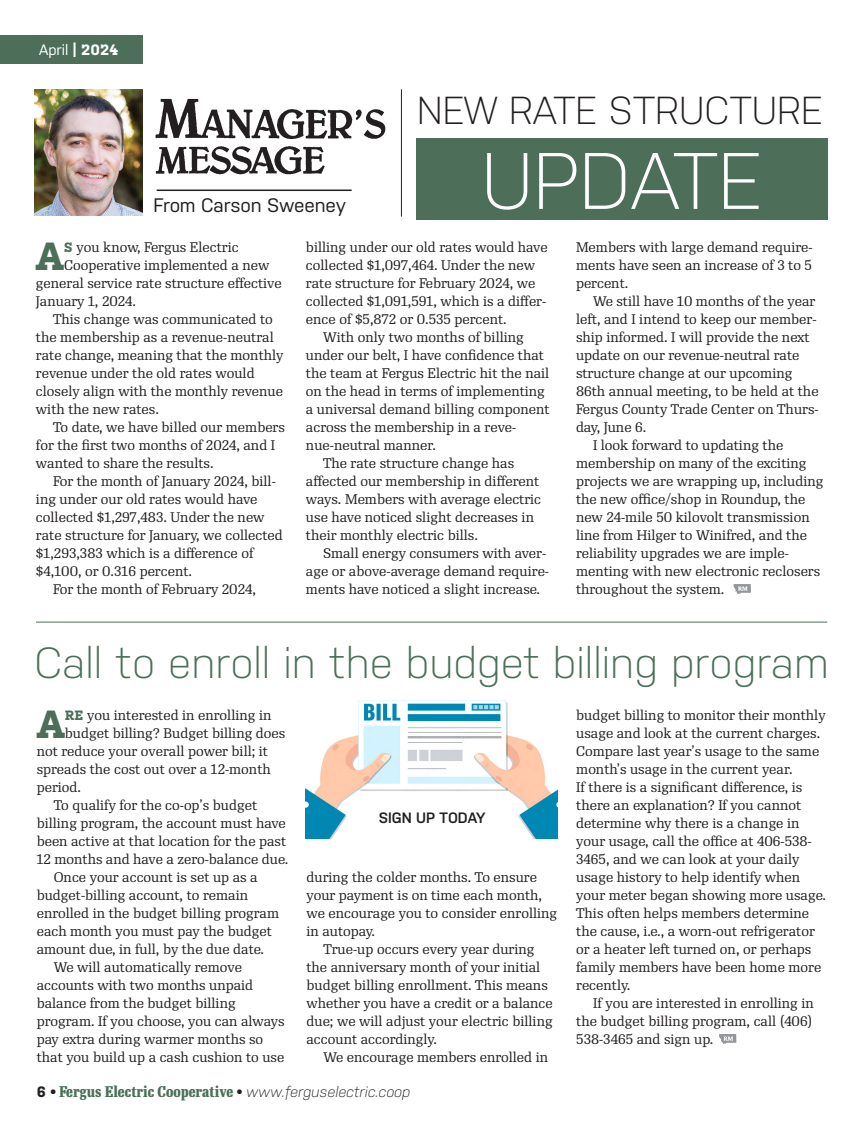
<style>
.page{position:relative;width:864px;height:1134px;background:#fff}
.page>*{position:absolute;margin:0;border:0;box-sizing:border-box;transform-origin:0 0}
.Headline{font:300 79.8px "Nudista";color:#fff}
.Headline-2{font:300 43.5px "Nudista";color:#4d6f59}
.Lead-in_copy_ragR{font:700 39.15px "Kulturista";color:#4d6f59}
.Headline-3{font:300 39px "Nudista";color:#231f20}
.t1{font:19.5px "Nudista";letter-spacing:-.01em;color:#231f20}
.t2{font:700 15px "Re Public Cond";color:#4d6f59}
.Headline-4{font:600 15px "Nudista";color:#231f20}
.Running_Head{font:15px "Nudista";color:#fff}
.Body_Copy_RePublic_ragR{font:13.5px/18px "Re Public";color:#231f20}
.Lead-in_copy_ragR-2{font:13.5px "Re Public";color:#231f20}
.s1{font-family:"Kulturista";font-weight:700}
.s2{font-family:"Kulturista";font-weight:700;color:#4d6f59}
.s3{font-family:"Nudista";color:#231f20}
.s4{font-family:"Nudista";font-weight:300;font-style:italic;color:#231f20}
</style>
<div class="page">
<div style="left:0;top:36px;width:142px;height:28px;background:#4d6f59"></div>
<img style="left:34px;top:90px;width:109px;height:126px">
<img style="left:155px;top:98px;width:231px;height:77px">
<hr style="left:157px;top:190px;width:195px;height:1px;background:#231f20">
<hr style="left:401px;top:89px;width:1px;height:128px;background:#231f20">
<svg style="left:734px;top:584px;width:17px;height:10px"></svg>
<svg style="left:719px;top:1034px;width:17px;height:10px"></svg>
<img style="left:306px;top:700px;width:252px;height:139px">
<hr style="left:36px;top:622px;width:791px;height:1px;background:#4d6f59">
<div style="left:416px;top:138px;width:411px;height:82px;background:#4d6f59"></div>
<p class="Running_Head" style="left:39px;top:41px;width:80px">April <span class="s1">| 2024</span></p>
<p class="t1" style="left:153px;top:194px;width:194px">From Carson Sweeney</p>
<p class="Headline-3" style="left:417px;top:88px;width:407px">NEW RATE STRUCTURE</p>
<p class="Headline" style="left:481px;top:135px;width:282px">UPDATE</p>
<p class="Lead-in_copy_ragR" style="left:36px;top:234px;width:30px">A</p>
<p class="Lead-in_copy_ragR-2" style="left:64px;top:239px;width:176px"><span class="s2">S</span> you know, Fergus Electric</p>
<p class="Lead-in_copy_ragR-2" style="left:64px;top:257px;width:207px">Cooperative implemented a new</p>
<p class="Lead-in_copy_ragR-2" style="left:36px;top:275px;width:247px">general service rate structure effective</p>
<p class="Lead-in_copy_ragR-2" style="left:36px;top:293px;width:102px">January 1, 2024.</p>
<p class="Body_Copy_RePublic_ragR" style="left:36px;top:311px;width:249px;text-indent:17px">This change was communicated to the membership as a revenue-neutral rate change, meaning that the monthly revenue under the old rates would closely align with the monthly revenue with the new rates.</p>
<p class="Body_Copy_RePublic_ragR" style="left:36px;top:419px;width:250px;text-indent:17px">To date, we have billed our members for the first two months of 2024, and I wanted to share the results.</p>
<p class="Body_Copy_RePublic_ragR" style="left:36px;top:473px;width:248px;text-indent:17px">For the month of January 2024, bill&shy;ing under our old rates would have collected $1,297,483. Under the new rate structure for January, we collected $1,293,383 which is a difference of $4,100, or 0.316 percent.</p>
<p class="Body_Copy_RePublic_ragR" style="left:53px;top:581px;width:204px">For the month of February 2024,</p>
<p class="Body_Copy_RePublic_ragR" style="left:306px;top:239px;width:243px">billing under our old rates would have collected $1,097,464. Under the new rate structure for February 2024, we collected $1,091,591, which is a differ&shy;ence of $5,872 or 0.535 percent.</p>
<p class="Body_Copy_RePublic_ragR" style="left:306px;top:329px;width:245px;text-indent:17px">With only two months of billing under our belt, I have confidence that the team at Fergus Electric hit the nail on the head in terms of implementing a universal demand billing component across the membership in a reve&shy;nue-neutral manner.</p>
<p class="Body_Copy_RePublic_ragR" style="left:306px;top:455px;width:237px;text-indent:17px">The rate structure change has affected our membership in different ways. Members with average electric use have noticed slight decreases in their monthly electric bills.</p>
<p class="Body_Copy_RePublic_ragR" style="left:306px;top:545px;width:245px;text-indent:17px">Small energy consumers with aver&shy;age or above-average demand require&shy;ments have noticed a slight increase.</p>
<p class="Body_Copy_RePublic_ragR" style="left:576px;top:239px;width:238px;text-align:justify">Members with large demand require&shy;ments have seen an increase of 3 to 5 percent.</p>
<p class="Body_Copy_RePublic_ragR" style="left:576px;top:293px;width:244px;text-indent:17px">We still have 10 months of the year left, and I intend to keep our member&shy;ship informed. I will provide the next update on our revenue-neutral rate structure change at our upcoming<br>86th annual meeting, to be held at the<br>Fergus County Trade Center on Thurs&shy;day, June 6.</p>
<p class="Body_Copy_RePublic_ragR" style="left:576px;top:437px;width:249px;text-indent:17px">I look forward to updating the membership on many of the exciting projects we are wrapping up, including the new office/shop in Roundup, the new 24-mile 50 kilovolt transmission line from Hilger to Winifred, and the reliability upgrades we are imple&shy;menting with new electronic reclosers throughout the system.</p>
<p class="Headline-2" style="left:34px;top:638px;width:796px">Call to enroll in the budget billing program</p>
<p class="Lead-in_copy_ragR" style="left:37px;top:702px;width:30px">A</p>
<p class="Lead-in_copy_ragR-2" style="left:65px;top:707px;width:208px"><span class="s2">RE</span> you interested in enrolling in</p>
<p class="Lead-in_copy_ragR-2" style="left:65px;top:725px;width:222px">budget billing? Budget billing does</p>
<p class="Lead-in_copy_ragR-2" style="left:37px;top:743px;width:233px">not reduce your overall power bill; it</p>
<p class="Lead-in_copy_ragR-2" style="left:37px;top:761px;width:236px">spreads the cost out over a 12-month</p>
<p class="Lead-in_copy_ragR-2" style="left:37px;top:779px;width:46px">period.</p>
<p class="Body_Copy_RePublic_ragR" style="left:37px;top:797px;width:253px;text-indent:17px">To qualify for the co-op’s budget billing program, the account must have been active at that location for the past 12 months and have a zero-balance due.</p>
<p class="Body_Copy_RePublic_ragR" style="left:37px;top:869px;width:244px;text-indent:17px">Once your account is set up as a budget-billing account, to remain enrolled in the budget billing program each month you must pay the budget amount due, in full, by the due date.</p>
<p class="Body_Copy_RePublic_ragR" style="left:37px;top:959px;width:249px;text-indent:17px">We will automatically remove accounts with two months unpaid balance from the budget billing program. If you choose, you can always pay extra during warmer months so that you build up a cash cushion to use</p>
<p class="Headline-4" style="left:379px;top:809px;width:108px">SIGN UP TODAY</p>
<p class="Body_Copy_RePublic_ragR" style="left:306px;top:869px;width:252px">during the colder months. To ensure your payment is on time each month, we encourage you to consider enrolling in autopay.</p>
<p class="Body_Copy_RePublic_ragR" style="left:306px;top:941px;width:248px;text-indent:17px">True-up occurs every year during the anniversary month of your initial budget billing enrollment. This means whether you have a credit or a balance due; we will adjust your electric billing account accordingly.</p>
<p class="Body_Copy_RePublic_ragR" style="left:323px;top:1049px;width:226px">We encourage members enrolled in</p>
<p class="t2" style="left:37px;top:1083px;width:375px"><span class="s3">6 •</span> Fergus Electric Cooperative <span class="s3">•</span> <span class="s4">www.ferguselectric.coop</span></p>
<p class="Body_Copy_RePublic_ragR" style="left:576px;top:707px;width:251px">budget billing to monitor their monthly usage and look at the current charges.<br>Compare last year’s usage to the same month’s usage in the current year.<br>If there is a significant difference, is there an explanation? If you cannot determine why there is a change in your usage, call the office at 406-538- 3465, and we can look at your daily usage history to help identify when your meter began showing more usage.<br>This often helps members determine the cause, i.e., a worn-out refrigerator or a heater left turned on, or perhaps family members have been home more recently.</p>
<p class="Body_Copy_RePublic_ragR" style="left:576px;top:995px;width:239px;text-align:justify;text-indent:17px">If you are interested in enrolling in the budget billing program, call (406)<br>538-3465 and sign up.</p>
</div>
